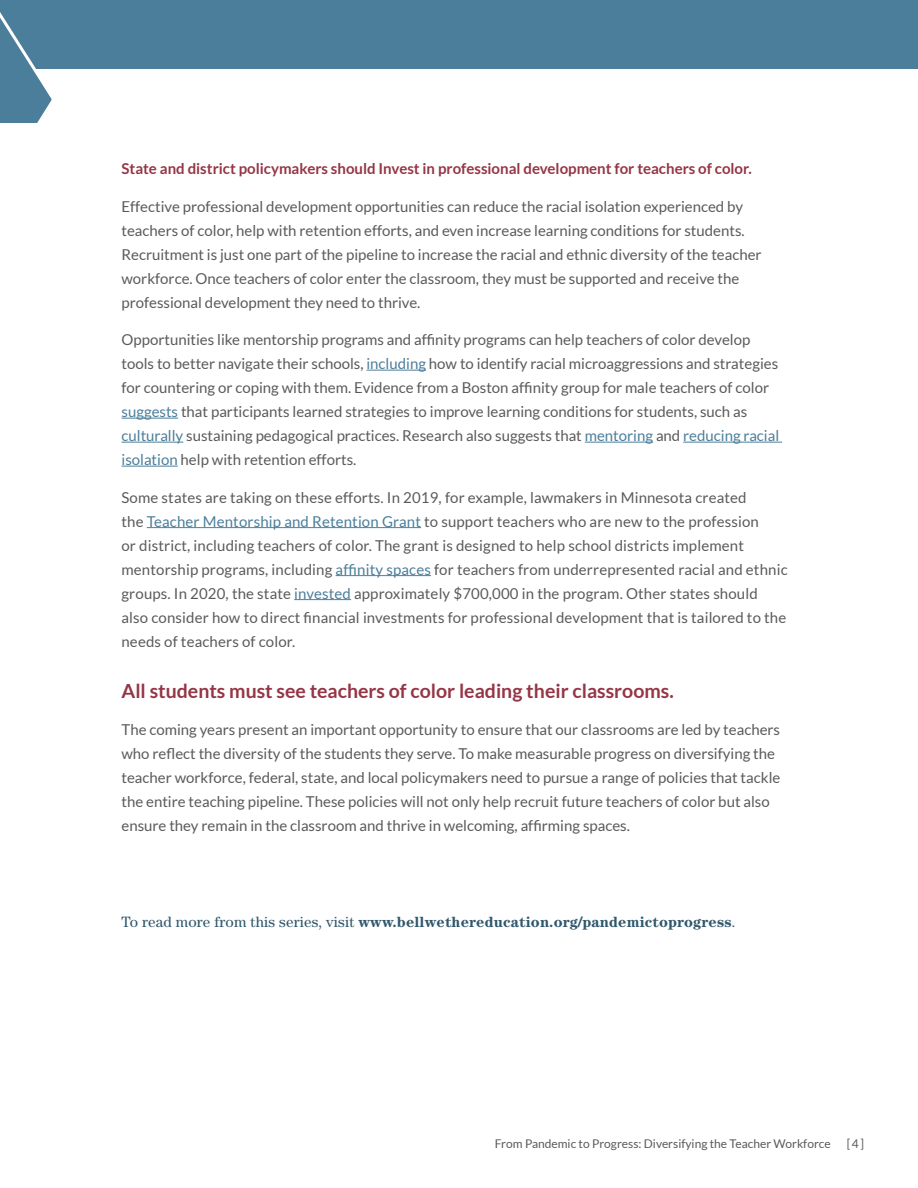
<style>
.page{position:relative;width:918px;height:1188px;background:#fff}
.page>*{position:absolute;margin:0;border:0;box-sizing:border-box;transform-origin:0 0}
.Header_1_new{font:700 19.5px "Lato";color:#953545}
.BodyCopy{font:15px/24px "Lato";color:#5a5a5a}
.t1{font:700 15px "Lato";color:#953545}
.t2{font:700 15px "Century";letter-spacing:.01em;color:#30576c}
.t3{font:12px "Lato";color:#5a5a5a}
.s1{color:#4b7e9a}
.s2{font-family:"Century Std";font-weight:400}
</style>
<div class="page">
<div style="left:56px;top:0;width:862px;height:69px;background:#4b7e9a"></div>
<svg style="left:0;top:0;width:56px;height:123px;background:#628ea6"></svg>
<hr style="left:366px;top:370px;width:60px;height:1px;background:#4b7e9a">
<hr style="left:122px;top:418px;width:56px;height:1px;background:#4b7e9a">
<hr style="left:122px;top:442px;width:61px;height:1px;background:#4b7e9a">
<hr style="left:585px;top:442px;width:68px;height:1px;background:#4b7e9a">
<hr style="left:683px;top:442px;width:99px;height:1px;background:#4b7e9a">
<hr style="left:122px;top:466px;width:56px;height:1px;background:#4b7e9a">
<hr style="left:147px;top:527px;width:274px;height:1px;background:#4b7e9a">
<hr style="left:336px;top:575px;width:95px;height:1px;background:#4b7e9a">
<hr style="left:294px;top:599px;width:57px;height:1px;background:#4b7e9a">
<h2 class="t1" style="left:122px;top:160px;width:632px">State and district policymakers should Invest in professional development for teachers of color.</h2>
<p class="BodyCopy" style="left:122px;top:194px;width:642px">Effective professional development opportunities can reduce the racial isolation experienced by teachers of color, help with retention efforts, and even increase learning conditions for students.<br>Recruitment is just one part of the pipeline to increase the racial and ethnic diversity of the teacher workforce. Once teachers of color enter the classroom, they must be supported and receive the professional development they need to thrive.</p>
<p class="BodyCopy" style="left:122px;top:328px;width:659px">Opportunities like mentorship programs and affinity programs can help teachers of color develop tools to better navigate their schools, <span class="s1">including</span> how to identify racial microaggressions and strategies for countering or coping with them. Evidence from a Boston affinity group for male teachers of color <span class="s1">suggests</span> that participants learned strategies to improve learning conditions for students, such as <span class="s1">culturally</span> sustaining pedagogical practices. Research also suggests that <span class="s1">mentoring</span> and <span class="s1">reducing racial isolation</span> help with retention efforts.</p>
<p class="BodyCopy" style="left:122px;top:485px;width:668px">Some states are taking on these efforts. In 2019, for example, lawmakers in Minnesota created<br>the <span class="s1">Teacher Mentorship and Retention Grant</span> to support teachers who are new to the profession<br>or district, including teachers of color. The grant is designed to help school districts implement mentorship programs, including <span class="s1">affinity spaces</span> for teachers from underrepresented racial and ethnic groups. In 2020, the state <span class="s1">invested</span> approximately $700,000 in the program. Other states should also consider how to direct financial investments for professional development that is tailored to the needs of teachers of color.</p>
<p class="Header_1_new" style="left:122px;top:679px;width:554px">All students must see teachers of color leading their classrooms.</p>
<p class="BodyCopy" style="left:122px;top:718px;width:660px">The coming years present an important opportunity to ensure that our classrooms are led by teachers who reflect the diversity of the students they serve. To make measurable progress on diversifying the teacher workforce, federal, state, and local policymakers need to pursue a range of policies that tackle the entire teaching pipeline. These policies will not only help recruit future teachers of color but also ensure they remain in the classroom and thrive in welcoming, affirming spaces.</p>
<p class="t2" style="left:122px;top:913px;width:616px"><span class="s2">To read more from this series, visit</span> www.bellwethereducation.org/pandemictoprogress<span class="s2">.</span></p>
<p class="t3" style="left:495px;top:1136px;width:337px">From Pandemic to Progress: Diversifying the Teacher Workforce</p>
<p class="t3" style="left:847px;top:1136px;width:19px">[4]</p>
</div>
